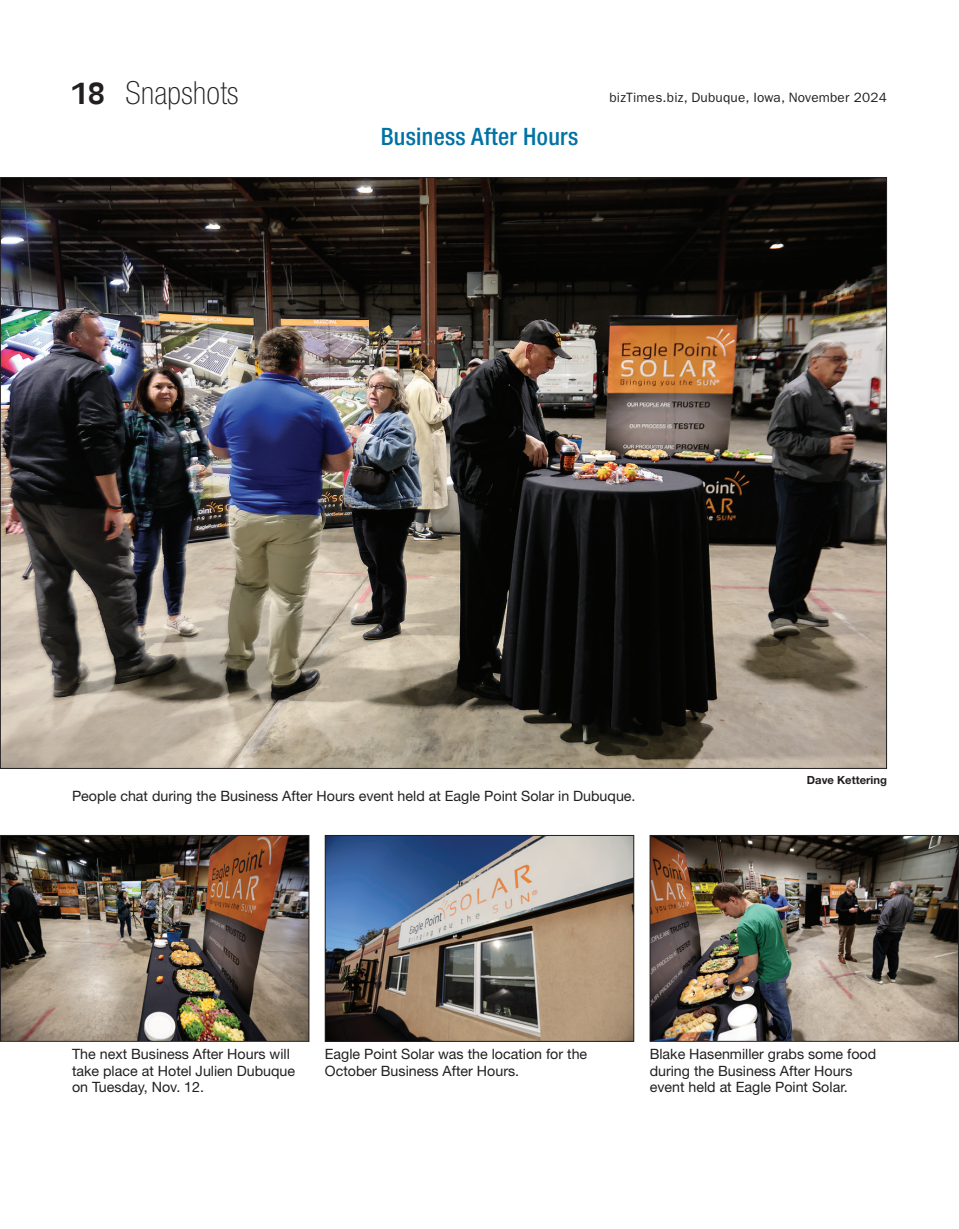
<style>
.page{position:relative;width:959px;height:1229px;background:#fff}
.page>*{position:absolute;margin:0;border:0;box-sizing:border-box;transform-origin:0 0}
.t1{font:100 condensed 31.95px "Helvetica Neue LT Std";letter-spacing:.01em;color:#231f20}
.t2{font:500 condensed 24px "Helvetica Neue LT Std";letter-spacing:.01em;color:#0072a5}
.t3{font:14.25px/16.5px "Helvetica Neue LT Std";color:#231f20}
.t4{font:13.5px "ITC Franklin Gothic Std";letter-spacing:.015em;color:#231f20}
.t5{font:700 11.25px "Helvetica Neue LT Std";color:#231f20}
.s1{font-family:"Antique Olive Std";font-weight:700;font-stretch:normal;font-size:28.65px}
</style>
<div class="page">
<img style="left:0;top:177px;width:887px;height:592px">
<img style="left:649px;top:835px;width:309px;height:207px">
<img style="left:0;top:835px;width:310px;height:207px">
<svg style="left:324px;top:835px;width:310px;height:207px;background:#7f7d7d"></svg>
<h1 class="t1" style="left:72px;top:75px;width:168px"><span class="s1">18</span> Snapshots</h1>
<p class="t4" style="left:609px;top:89px;width:279px">bizTimes.biz, Dubuque, Iowa, November 2024</p>
<h2 class="t2" style="left:381px;top:122px;width:199px">Business After Hours</h2>
<p class="t3" style="left:72px;top:787px;width:565px">People chat during the Business After Hours event held at Eagle Point Solar in Dubuque.</p>
<p class="t5" style="left:806px;top:773px;width:82px">Dave Kettering</p>
<p class="t3" style="left:72px;top:1045px;width:225px">The next Business After Hours will take place at Hotel Julien Dubuque on Tuesday, Nov. 12.</p>
<p class="t3" style="left:325px;top:1045px;width:264px">Eagle Point Solar was the location for the<br>October Business After Hours.</p>
<p class="t3" style="left:649px;top:1045px;width:228px">Blake Hasenmiller grabs some food during the Business After Hours event held at Eagle Point Solar.</p>
</div>
